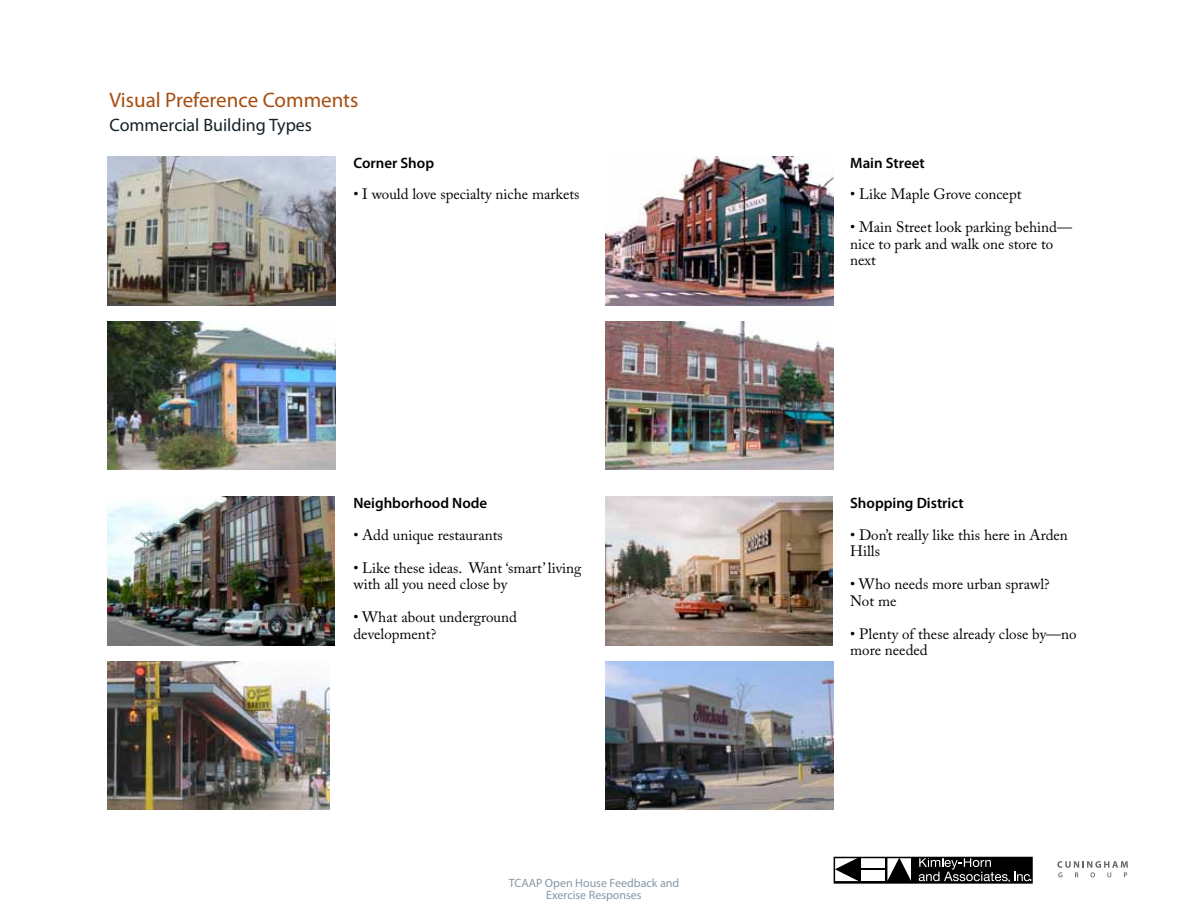
<style>
.page{position:relative;width:1188px;height:918px;background:#fff}
.page>*{position:absolute;margin:0;border:0;box-sizing:border-box;transform-origin:0 0}
.t1{font:21px "Myriad Pro";color:#a84d10}
.t2{font:18px "Myriad Pro";color:#152128}
.t3{font:15px/16.5px "Adobe Caslon Pro";color:#000}
.t4{font:600 15px "Myriad Pro";color:#000}
.t5{font:12px/12px "Myriad Pro";color:#8598a7;text-align:center}
</style>
<div class="page">
<svg style="left:1057px;top:861px;width:71px;height:16px"></svg>
<div style="left:834px;top:857px;width:198px;height:26px;background:#000"></div>
<svg style="left:837px;top:860px;width:22px;height:21px"></svg>
<div style="left:861px;top:857px;width:24px;height:11px;background:#fff"></div>
<div style="left:861px;top:871px;width:24px;height:10px;background:#fff"></div>
<svg style="left:887px;top:860px;width:24px;height:21px"></svg>
<svg style="left:919px;top:860px;width:111px;height:21px"></svg>
<div style="left:834px;top:857px;width:199px;height:27px;border:2px solid #000"></div>
<img style="left:108px;top:157px;width:228px;height:148px">
<img style="left:108px;top:321px;width:228px;height:149px">
<img style="left:108px;top:497px;width:226px;height:148px">
<img style="left:108px;top:662px;width:222px;height:148px">
<img style="left:606px;top:157px;width:228px;height:148px">
<img style="left:606px;top:321px;width:228px;height:149px">
<img style="left:606px;top:497px;width:226px;height:148px">
<img style="left:606px;top:662px;width:228px;height:148px">
<h1 class="t1" style="left:109px;top:87px;width:251px">Visual Preference Comments</h1>
<p class="t2" style="left:109px;top:114px;width:204px">Commercial Building Types</p>
<p class="t4" style="left:353px;top:153px;width:82px">Corner Shop</p>
<p class="t3" style="left:353px;top:186px;width:228px">• I would love specialty niche markets</p>
<p class="t4" style="left:353px;top:493px;width:135px">Neighborhood Node</p>
<p class="t3" style="left:353px;top:526px;width:151px">• Add unique restaurants</p>
<p class="t3" style="left:353px;top:559px;width:230px">• Like these ideas. Want ‘smart’ living with all you need close by</p>
<p class="t3" style="left:353px;top:609px;width:165px">• What about underground development?</p>
<p class="t5" style="left:509px;top:876px;width:172px">TCAAP Open House Feedback and<br>Exercise Responses</p>
<p class="t4" style="left:850px;top:153px;width:76px">Main Street</p>
<p class="t3" style="left:850px;top:186px;width:173px">• Like Maple Grove concept</p>
<p class="t3" style="left:850px;top:219px;width:223px">• Main Street look parking behind— nice to park and walk one store to next</p>
<p class="t4" style="left:850px;top:493px;width:115px">Shopping District</p>
<p class="t3" style="left:850px;top:526px;width:219px">• Don’t really like this here in Arden<br>Hills</p>
<p class="t3" style="left:850px;top:576px;width:201px">• Who needs more urban sprawl?<br>Not me</p>
<p class="t3" style="left:850px;top:625px;width:228px">• Plenty of these already close by—no more needed</p>
</div>
